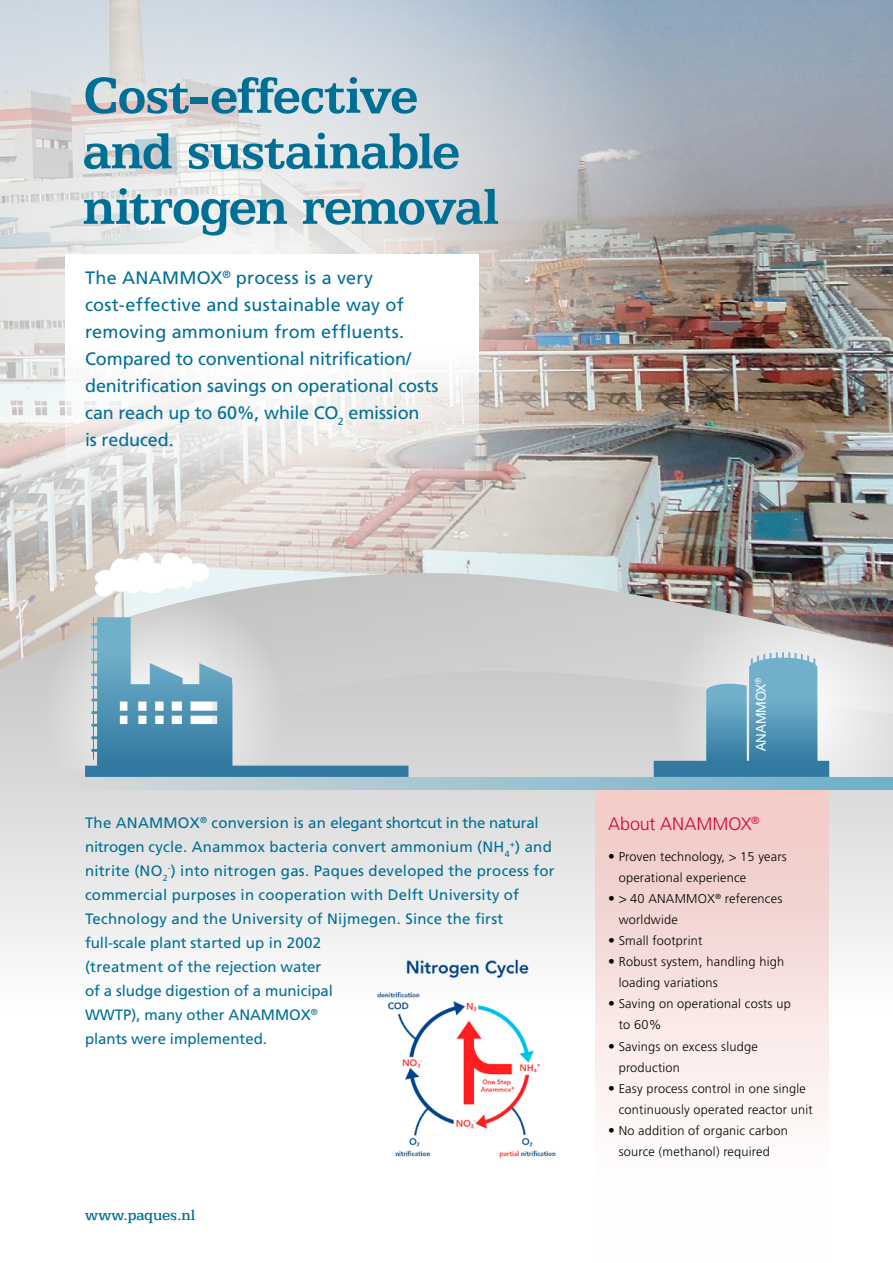
<style>
.page{position:relative;width:893px;height:1263px;background:#fff}
.page>*{position:absolute;margin:0;border:0;box-sizing:border-box;transform-origin:0 0}
.t1{font:700 57px/55.5px "Egyptian 505 BT";letter-spacing:-.02em;color:#006f95}
.t2{font:18px/27px "Frutiger LT Std";color:#006f95}
.t3{font:300 18px "Frutiger LT Std";color:#d0043c}
.t4{font:500 16.5px "Egyptian 505 BT";letter-spacing:-.005em;color:#006f95}
.t5{font:15px/24px "Frutiger LT Std";letter-spacing:.015em;color:#006f95}
.t6{font:13.5px "Helvetica Neue";color:#fff}
.t7{font:300 12.75px/21px "Frutiger LT Std";letter-spacing:.015em;color:#000}
.s1{font-size:13.5px}
</style>
<div class="page">
<img style="left:720px;top:0;width:173px;height:459px">
<img style="left:0;top:0;width:720px;height:459px">
<svg style="left:0;top:815px;width:893px;height:343px"></svg>
<img style="left:0;top:459px;width:893px;height:356px">
<div style="left:595px;top:790px;width:234px;height:473px;background:linear-gradient(to bottom,#f0c8c4,#fff)"></div>
<img style="left:376px;top:955px;width:184px;height:202px">
<svg style="left:0;top:777px;width:893px;height:13px;background:#a6c5d1"></svg>
<svg style="left:43px;top:553px;width:22px;height:217px;background:#d2cecb"></svg>
<img style="left:654px;top:578px;width:239px;height:199px">
<svg style="left:65px;top:254px;width:413px;height:523px"></svg>
<h1 class="t1" style="left:83px;top:66px;width:418px">Cost-effective and sustainable nitrogen removal</h1>
<p class="t2" style="left:85px;top:264px;width:355px">The ANAMMOX<sup>®</sup> process is a very cost-effective and sustainable way of removing ammonium from effluents.<br>Compared to conventional nitrification/ denitrification savings on operational costs can reach up to 60%, while CO<sub>2</sub> emission<br>is reduced.</p>
<p class="t5" style="left:85px;top:810px;width:471px">The ANAMMOX<sup>®</sup> conversion is an elegant shortcut in the natural nitrogen cycle. Anammox bacteria convert ammonium (NH<sub>4</sub><sup>+</sup>) and nitrite (NO<sub>2</sub><sup>-</sup>) into nitrogen gas. Paques developed the process for commercial purposes in cooperation with Delft University of Technology and the University of Nijmegen. Since the first full-scale plant started up in 2002<br>(treatment of the rejection water<br>of a sludge digestion of a municipal<br>WWTP), many other ANAMMOX<sup>®<br></sup>plants were implemented.</p>
<p class="t4" style="left:85px;top:1206px;width:112px">www.paques.nl</p>
<p class="t6" style="left:751px;top:751px;width:75px;rotate:-90deg">ANAMMOX<sup>®</sup></p>
<p class="t3" style="left:608px;top:813px;width:153px">About ANAMMOX<sup>®</sup></p>
<p class="t7" style="left:619px;top:847px;width:170px;text-indent:-11px"><span class="s1">•</span> Proven technology, &gt; 15 years operational experience</p>
<p class="t7" style="left:619px;top:889px;width:165px;text-indent:-11px"><span class="s1">• &gt;</span> 40 ANAMMOX<sup>®</sup> references worldwide</p>
<p class="t7" style="left:608px;top:931px;width:96px"><span class="s1">•</span> Small footprint</p>
<p class="t7" style="left:619px;top:952px;width:167px;text-indent:-11px"><span class="s1">•</span> Robust system, handling high loading variations</p>
<p class="t7" style="left:619px;top:994px;width:174px;text-indent:-11px"><span class="s1">•</span> Saving on operational costs up to 60%</p>
<p class="t7" style="left:619px;top:1036px;width:141px;text-indent:-11px"><span class="s1">•</span> Savings on excess sludge production</p>
<p class="t7" style="left:619px;top:1078px;width:196px;text-indent:-11px"><span class="s1">•</span> Easy process control in one single continuously operated reactor unit</p>
<p class="t7" style="left:608px;top:1120px;width:181px;text-align:center"><span class="s1">•</span> No addition of organic carbon source (methanol) required</p>
</div>
